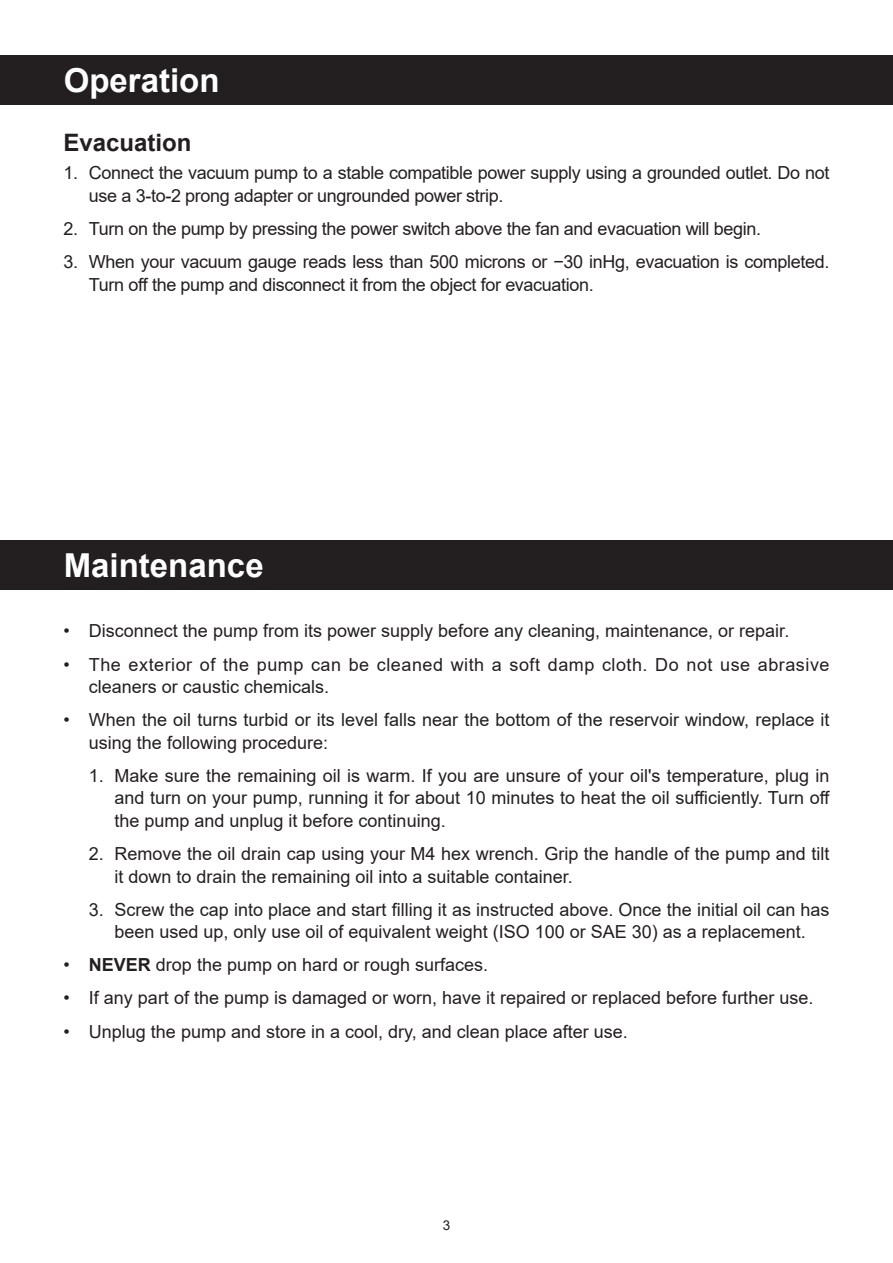
<style>
.page{position:relative;width:893px;height:1263px;background:#fff}
.page>*{position:absolute;margin:0;border:0;box-sizing:border-box;transform-origin:0 0}
.t1{font:700 33px "Arial";color:#fff}
.ZC{font:700 24px "Arial";color:#231f20}
.缩进{font:18px/22.5px "Arial";color:#231f20}
.缩进-2{font:18px/22.5px "Arial";letter-spacing:-.02em;color:#231f20}
.缩进-3{font:18px/22.5px "Arial";letter-spacing:.03em;color:#231f20}
.t2{font:13.5px "Arial";color:#231f20}
.s1{font-weight:700}
</style>
<div class="page">
<div style="left:0;top:55px;width:893px;height:50px;background:#231f20"></div>
<div style="left:0;top:540px;width:893px;height:50px;background:#231f20"></div>
<p class="t1" style="left:64px;top:57px;width:157px">Operation</p>
<p class="ZC" style="left:63px;top:126px;width:130px">Evacuation</p>
<p class="缩进-2" style="left:89px;top:162px;width:742px;text-indent:-26px">1. Connect the vacuum pump to a stable compatible power supply using a grounded outlet. Do not use a 3-to-2 prong adapter or ungrounded power strip.</p>
<p class="缩进-2" style="left:63px;top:217px;width:699px">2. Turn on the pump by pressing the power switch above the fan and evacuation will begin.</p>
<p class="缩进-2" style="left:89px;top:251px;width:742px;text-indent:-26px">3. When your vacuum gauge reads less than 500 microns or −30 inHg, evacuation is completed.<br>Turn off the pump and disconnect it from the object for evacuation.</p>
<p class="t1" style="left:64px;top:542px;width:201px">Maintenance</p>
<p class="缩进" style="left:63px;top:620px;width:727px">• Disconnect the pump from its power supply before any cleaning, maintenance, or repair.</p>
<p class="缩进-3" style="left:89px;top:653px;width:742px;text-indent:-26px">• The exterior of the pump can be cleaned with a soft damp cloth. Do not use abrasive cleaners or caustic chemicals.</p>
<p class="缩进" style="left:89px;top:708px;width:742px;text-indent:-26px">• When the oil turns turbid or its level falls near the bottom of the reservoir window, replace it using the following procedure:</p>
<p class="缩进" style="left:114px;top:764px;width:717px;text-align:justify;text-indent:-26px">1. Make sure the remaining oil is warm. If you are unsure of your oil's temperature, plug in and turn on your pump, running it for about 10 minutes to heat the oil sufficiently. Turn off the pump and unplug it before continuing.</p>
<p class="缩进" style="left:114px;top:842px;width:717px;text-indent:-26px">2. Remove the oil drain cap using your M4 hex wrench. Grip the handle of the pump and tilt it down to drain the remaining oil into a suitable container.</p>
<p class="缩进" style="left:89px;top:898px;width:742px;text-align:center">3. Screw the cap into place and start filling it as instructed above. Once the initial oil can has been used up, only use oil of equivalent weight (ISO 100 or SAE 30) as a replacement.</p>
<p class="缩进" style="left:63px;top:954px;width:426px">• <span class="s1">NEVER</span> drop the pump on hard or rough surfaces.</p>
<p class="缩进" style="left:63px;top:987px;width:751px">• If any part of the pump is damaged or worn, have it repaired or replaced before further use.</p>
<p class="缩进" style="left:63px;top:1020px;width:566px">• Unplug the pump and store in a cool, dry, and clean place after use.</p>
<p class="t2" style="left:443px;top:1216px;width:9px">3</p>
</div>
